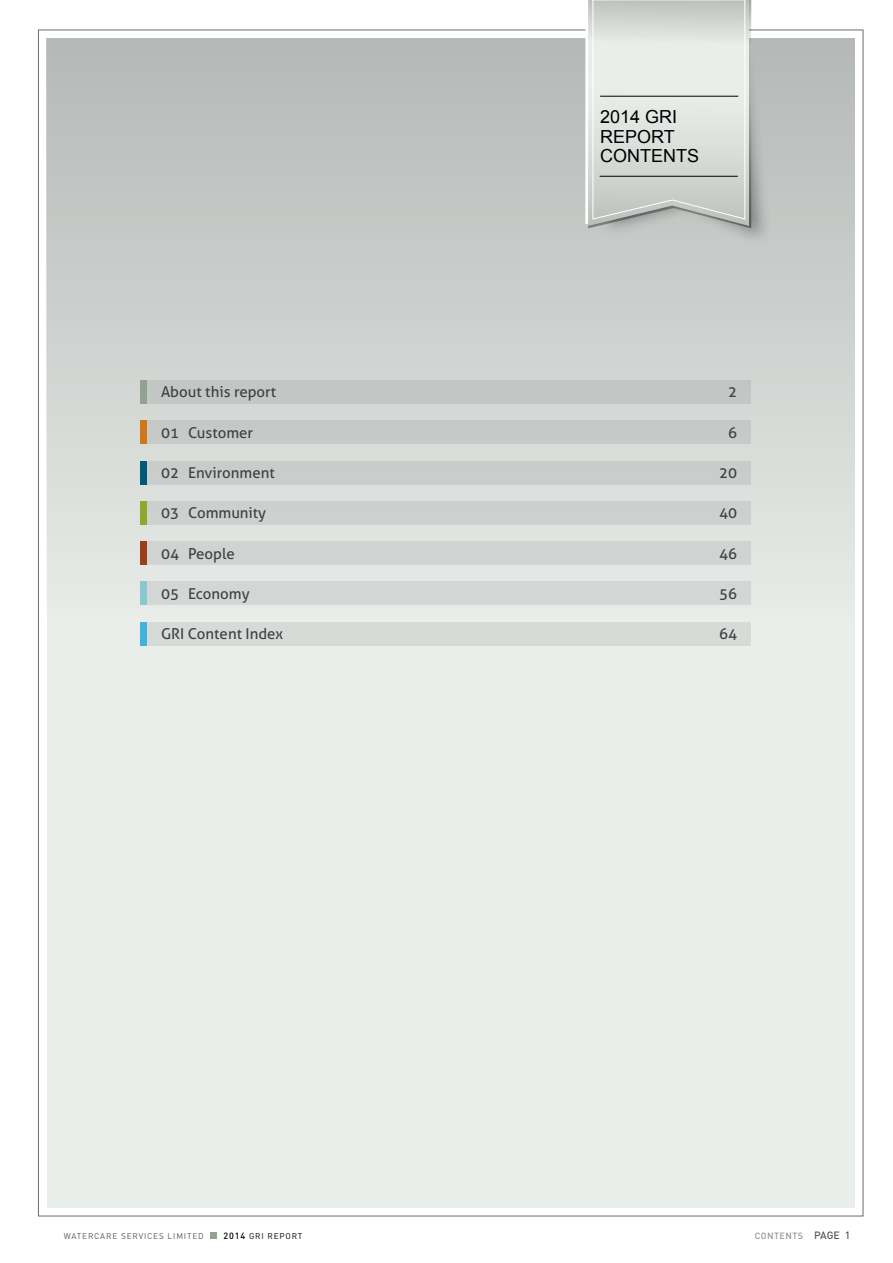
<style>
.page{position:relative;width:893px;height:1263px;background:#fff}
.page>*{position:absolute;margin:0;border:0;box-sizing:border-box;transform-origin:0 0}
.t1{font:18px/19.5px "Arial";color:#000}
.t2{font:15px "Aller";color:#414042}
.t3{font:500 9px "DIN";letter-spacing:.05em;color:#939598}
.t4{font:8.25px "DIN";letter-spacing:.1em;color:#58595b}
.t5{font:8.25px "DIN";letter-spacing:.1em;color:#000}
.s1{font-weight:500;font-size:9px}
.s2{font-size:10.5px;color:#58595b}
</style>
<div class="page">
<div style="left:210px;top:1232px;width:7px;height:6px;background:#91a292"></div>
<div style="left:47px;top:38px;width:808px;height:1170px;background:linear-gradient(to bottom,#c1c5c2,#f7fbf7)"></div>
<div style="left:140px;top:380px;width:611px;height:24px;background:#c2c6c5"></div>
<div style="left:140px;top:421px;width:611px;height:23px;background:#c6c9c7"></div>
<div style="left:140px;top:461px;width:611px;height:23px;background:#c8cdca"></div>
<div style="left:140px;top:501px;width:611px;height:23px;background:#ccd1ce"></div>
<div style="left:140px;top:541px;width:611px;height:24px;background:#d0d3d1"></div>
<div style="left:140px;top:582px;width:611px;height:23px;background:#d3d6d4"></div>
<div style="left:140px;top:622px;width:611px;height:23px;background:#d7dbd8"></div>
<div style="left:140px;top:380px;width:7px;height:24px;background:#91a292"></div>
<div style="left:140px;top:421px;width:7px;height:23px;background:#d37619"></div>
<div style="left:140px;top:461px;width:7px;height:23px;background:#005a77"></div>
<div style="left:140px;top:501px;width:7px;height:23px;background:#8fa827"></div>
<div style="left:140px;top:541px;width:7px;height:24px;background:#9e3e16"></div>
<div style="left:140px;top:582px;width:7px;height:23px;background:#8ac8d1"></div>
<div style="left:140px;top:622px;width:7px;height:23px;background:#3fb3db"></div>
<div style="left:597px;top:0;width:176px;height:247px;background:#000;opacity:.35"></div>
<svg style="left:586px;top:0;width:165px;height:228px;background:#d9dcd9"></svg>
<hr style="left:600px;top:176px;width:138px;height:1px;background:#000">
<hr style="left:600px;top:96px;width:138px;height:1px;background:#000">
<p class="t1" style="left:600px;top:107px;width:100px">2014 GRI<br>REPORT<br>CONTENTS</p>
<p class="t2" style="left:161px;top:383px;width:117px">About this report</p>
<p class="t2" style="left:728px;top:383px;width:10px">2</p>
<p class="t2" style="left:161px;top:423px;width:94px">01 Customer</p>
<p class="t2" style="left:728px;top:423px;width:10px">6</p>
<p class="t2" style="left:161px;top:464px;width:115px">02 Environment</p>
<p class="t2" style="left:719px;top:464px;width:19px">20</p>
<p class="t2" style="left:161px;top:504px;width:107px">03 Community</p>
<p class="t2" style="left:719px;top:504px;width:19px">40</p>
<p class="t2" style="left:161px;top:544px;width:75px">04 People</p>
<p class="t2" style="left:719px;top:544px;width:19px">46</p>
<p class="t2" style="left:161px;top:584px;width:90px">05 Economy</p>
<p class="t2" style="left:719px;top:584px;width:19px">56</p>
<p class="t2" style="left:161px;top:625px;width:123px">GRI Content Index</p>
<p class="t2" style="left:719px;top:625px;width:19px">64</p>
<p class="t4" style="left:64px;top:1230px;width:141px">WATERCARE SERVICES LIMITED</p>
<p class="t5" style="left:223px;top:1230px;width:81px"><span class="s1">2014</span> GRI REPORT</p>
<p class="t3" style="left:755px;top:1229px;width:97px">CONTENTS <span class="s2">PAGE 1</span></p>
</div>
